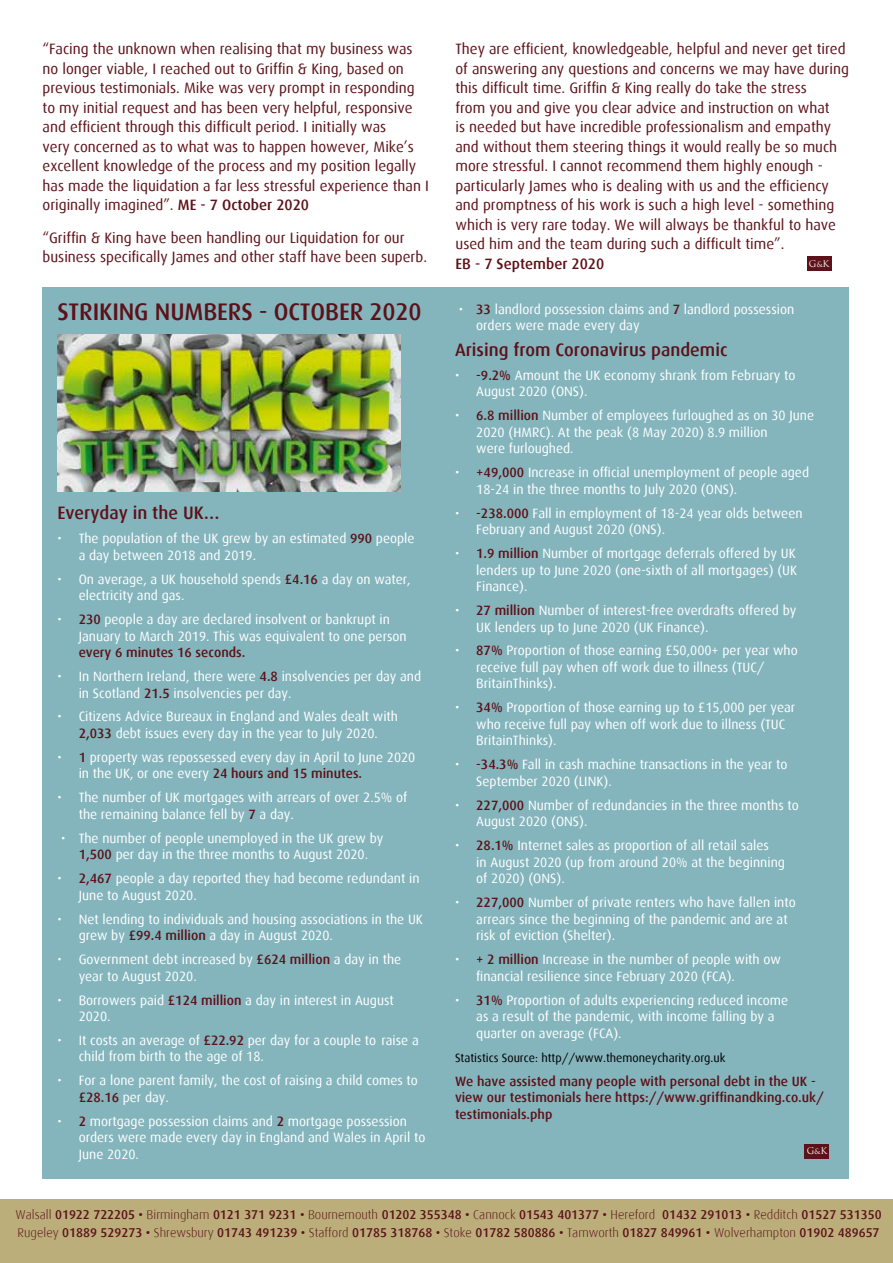
<style>
.page{position:relative;width:893px;height:1263px;background:#fff}
.page>*{position:absolute;margin:0;border:0;box-sizing:border-box;transform-origin:0 0}
.t1{font:500 24px "Dax";letter-spacing:-.005em;color:#5d1118}
.t2{font:500 18px "Dax";color:#5d1118}
.t3{font:15px/19.5px "Dax";color:#5d1118}
.t4{font:500 15px "Dax";color:#5d1118}
.t5{font:13.5px/16.5px "Dax";color:#fff}
.t6{font:500 13.5px/16.5px "Dax";color:#5d1118}
.t7{font:500 12.75px/18px "Dax";color:#5d1118}
.t8{font:12px "Dax";color:#000}
.t9{font:9px "Trajan Pro";color:#fff}
.s1{font-weight:500}
.s2{font-weight:500;color:#5d1118}
.s3{font-size:7.5px}
.s4{font-weight:300}
</style>
<div class="page">
<div style="left:0;top:1199px;width:893px;height:64px;background:#bbae7b"></div>
<div style="left:807px;top:257px;width:24px;height:14px;background:#5d1118"></div>
<div style="left:43px;top:287px;width:806px;height:892px;background:#84b5bd"></div>
<div style="left:805px;top:1144px;width:24px;height:15px;background:#5d1118"></div>
<img style="left:57px;top:334px;width:344px;height:157px">
<p class="t3" style="left:43px;top:39px;width:388px">“Facing the unknown when realising that my business was no longer viable, I reached out to Griffin &amp; King, based on previous testimonials. Mike was very prompt in responding to my initial request and has been very helpful, responsive and efficient through this difficult period. I initially was<br>very concerned as to what was to happen however, Mike’s excellent knowledge of the process and my position legally has made the liquidation a far less stressful experience than I originally imagined”. <span class="s1">ME - 7 October 2020</span></p>
<p class="t3" style="left:43px;top:228px;width:386px">“Griffin &amp; King have been handling our Liquidation for our business specifically James and other staff have been superb.</p>
<h1 class="t1" style="left:57px;top:298px;width:366px">STRIKING NUMBERS - OCTOBER 2020</h1>
<h2 class="t2" style="left:57px;top:503px;width:164px">Everyday in the UK…</h2>
<p class="t5" style="left:79px;top:530px;width:337px;text-indent:-21px">• The population of the UK grew by an estimated <span class="s2">990</span> people a day between 2018 and 2019.</p>
<p class="t5" style="left:79px;top:571px;width:334px;text-indent:-21px">• On average, a UK household spends <span class="s2">£4.16</span> a day on water, electricity and gas.</p>
<p class="t5" style="left:79px;top:611px;width:329px;text-indent:-21px">• <span class="s2">230</span> people a day are declared insolvent or bankrupt in<br>January to March 2019. This was equivalent to one person</p>
<p class="t6" style="left:79px;top:644px;width:168px">every 6 minutes 16 seconds.</p>
<p class="t5" style="left:79px;top:668px;width:344px;text-indent:-21px">• In Northern Ireland, there were <span class="s2">4.8</span> insolvencies per day and in Scotland <span class="s2">21.5</span> insolvencies per day.</p>
<p class="t5" style="left:57px;top:709px;width:342px;text-align:center">• Citizens Advice Bureaux in England and Wales dealt with<br><span class="s2">2,033</span> debt issues every day in the year to July 2020.</p>
<p class="t5" style="left:79px;top:749px;width:338px;text-indent:-21px">• <span class="s2">1</span> property was repossessed every day in April to June 2020 in the UK, or one every <span class="s2">24 hours and 15 minutes.</span></p>
<p class="t5" style="left:79px;top:789px;width:330px;text-indent:-21px">• The number of UK mortgages with arrears of over 2.5% of the remaining balance fell by <span class="s2">7</span> a day.</p>
<p class="t5" style="left:61px;top:830px;width:324px;text-align:center">• The number of people unemployed in the UK grew by<br><span class="s2">1,500</span> per day in the three months to August 2020.</p>
<p class="t5" style="left:79px;top:870px;width:342px;text-indent:-21px">• <span class="s2">2,467</span> people a day reported they had become redundant in<br>June to August 2020.</p>
<p class="t5" style="left:79px;top:911px;width:346px;text-indent:-21px">• Net lending to individuals and housing associations in the UK grew by <span class="s2">£99.4 million</span> a day in August 2020.</p>
<p class="t5" style="left:79px;top:951px;width:324px;text-indent:-21px">• Government debt increased by <span class="s2">£624 million</span> a day in the year to August 2020.</p>
<p class="t5" style="left:79px;top:992px;width:317px;text-indent:-21px">• Borrowers paid <span class="s2">£124 million</span> a day in interest in August<br>2020.</p>
<p class="t5" style="left:79px;top:1032px;width:342px;text-indent:-21px">• It costs an average of <span class="s2">£22.92</span> per day for a couple to raise a child from birth to the age of 18.</p>
<p class="t5" style="left:79px;top:1072px;width:341px;text-indent:-21px">• For a lone parent family, the cost of raising a child comes to <span class="s2">£28.16</span> per day.</p>
<p class="t5" style="left:79px;top:1113px;width:348px;text-indent:-21px">• <span class="s2">2</span> mortgage possession claims and <span class="s2">2</span> mortgage possession orders were made every day in England and Wales in April to<br>June 2020.</p>
<p class="t3" style="left:455px;top:39px;width:395px">They are efficient, knowledgeable, helpful and never get tired of answering any questions and concerns we may have during this difficult time. Griffin &amp; King really do take the stress<br>from you and give you clear advice and instruction on what<br>is needed but have incredible professionalism and empathy and without them steering things it would really be so much more stressful. I cannot recommend them highly enough - particularly James who is dealing with us and the efficiency and promptness of his work is such a high level - something which is very rare today. We will always be thankful to have used him and the team during such a difficult time”.</p>
<p class="t4" style="left:455px;top:255px;width:150px">EB - 7 September 2020</p>
<p class="t9" style="left:809px;top:258px;width:22px">G<span class="s3">&amp;</span>K</p>
<p class="t5" style="left:476px;top:301px;width:319px;text-indent:-18px">• <span class="s2">33</span> landlord possession claims and <span class="s2">7</span> landlord possession orders were made every day</p>
<h2 class="t2" style="left:455px;top:340px;width:274px">Arising from Coronavirus pandemic</h2>
<p class="t5" style="left:476px;top:367px;width:321px;text-indent:-21px">• <span class="s2">-9.2%</span> Amount the UK economy shrank from February to<br>August 2020 (ONS).</p>
<p class="t5" style="left:476px;top:407px;width:339px;text-indent:-21px">• <span class="s2">6.8 million</span> Number of employees furloughed as on 30 June<br>2020 (HMRC). At the peak (8 May 2020) 8.9 million<br>were furloughed.</p>
<p class="t5" style="left:476px;top:464px;width:334px;text-indent:-21px">• <span class="s2">+49,000</span> Increase in official unemployment of people aged<br>18-24 in the three months to July 2020 (ONS).</p>
<p class="t5" style="left:476px;top:505px;width:328px;text-indent:-21px">• <span class="s2">-238.000</span> Fall in employment of 18-24 year olds between<br>February and August 2020 (ONS).</p>
<p class="t5" style="left:476px;top:545px;width:322px;text-align:justify;text-indent:-21px">• <span class="s2">1.9 million</span> Number of mortgage deferrals offered by UK lenders up to June 2020 (one-sixth of all mortgages) (UK Finance).</p>
<p class="t5" style="left:476px;top:602px;width:322px;text-indent:-21px">• <span class="s2">27 million</span> Number of interest-free overdrafts offered by<br>UK lenders up to June 2020 (UK Finance).</p>
<p class="t5" style="left:476px;top:643px;width:323px;text-indent:-21px">• <span class="s2">87%</span> Proportion of those earning £50,000+ per year who receive full pay when off work due to illness (TUC/<br>BritainThinks).</p>
<p class="t5" style="left:476px;top:700px;width:320px;text-indent:-21px">• <span class="s2">34%</span> Proportion of those earning up to £15,000 per year who receive full pay when off work due to illness (TUC<br>BritainThinks).</p>
<p class="t5" style="left:476px;top:756px;width:313px;text-indent:-21px">• <span class="s2">-34.3%</span> Fall in cash machine transactions in the year to<br>September 2020 (LINK).</p>
<p class="t5" style="left:476px;top:797px;width:324px;text-indent:-21px">• <span class="s2">227,000</span> Number of redundancies in the three months to<br>August 2020 (ONS).</p>
<p class="t5" style="left:476px;top:837px;width:310px;text-indent:-21px">• <span class="s2">28.1%</span> Internet sales as proportion of all retail sales<br>in August 2020 (up from around 20% at the beginning of 2020) (ONS).</p>
<p class="t5" style="left:476px;top:894px;width:321px;text-indent:-21px">• <span class="s2">227,000</span> Number of private renters who have fallen into arrears since the beginning of the pandemic and are at risk of eviction (Shelter).</p>
<p class="t5" style="left:476px;top:951px;width:306px;text-indent:-21px">• <span class="s2">+ 2 million</span> Increase in the number of people with ow financial resilience since February 2020 (FCA).</p>
<p class="t5" style="left:476px;top:992px;width:313px;text-indent:-21px">• <span class="s2">31%</span> Proportion of adults experiencing reduced income as a result of the pandemic, with income falling by a quarter on average (FCA).</p>
<p class="t8" style="left:455px;top:1051px;width:272px">Statistics Source: http//www.themoneycharity.org.uk</p>
<p class="t6" style="left:455px;top:1073px;width:370px">We have assisted many people with personal debt in the UK - view our testimonials here https://www.griffinandking.co.uk/ testimonials.php</p>
<p class="t9" style="left:807px;top:1145px;width:22px">G<span class="s3">&amp;</span>K</p>
<p class="t7" style="left:16px;top:1205px;width:867px"><span class="s4">Walsall</span> 01922 722205 • <span class="s4">Birmingham</span> 0121 371 9231 • <span class="s4">Bournemouth</span> 01202 355348 • <span class="s4">Cannock</span> 01543 401377 • <span class="s4">Hereford</span> 01432 291013 • <span class="s4">Redditch</span> 01527 531350<br><span class="s4">Rugeley</span> 01889 529273 • <span class="s4">Shrewsbury</span> 01743 491239 • <span class="s4">Stafford</span> 01785 318768 • <span class="s4">Stoke</span> 01782 580886 • <span class="s4">Tamworth</span> 01827 849961 • <span class="s4">Wolverhampton</span> 01902 489657</p>
</div>
